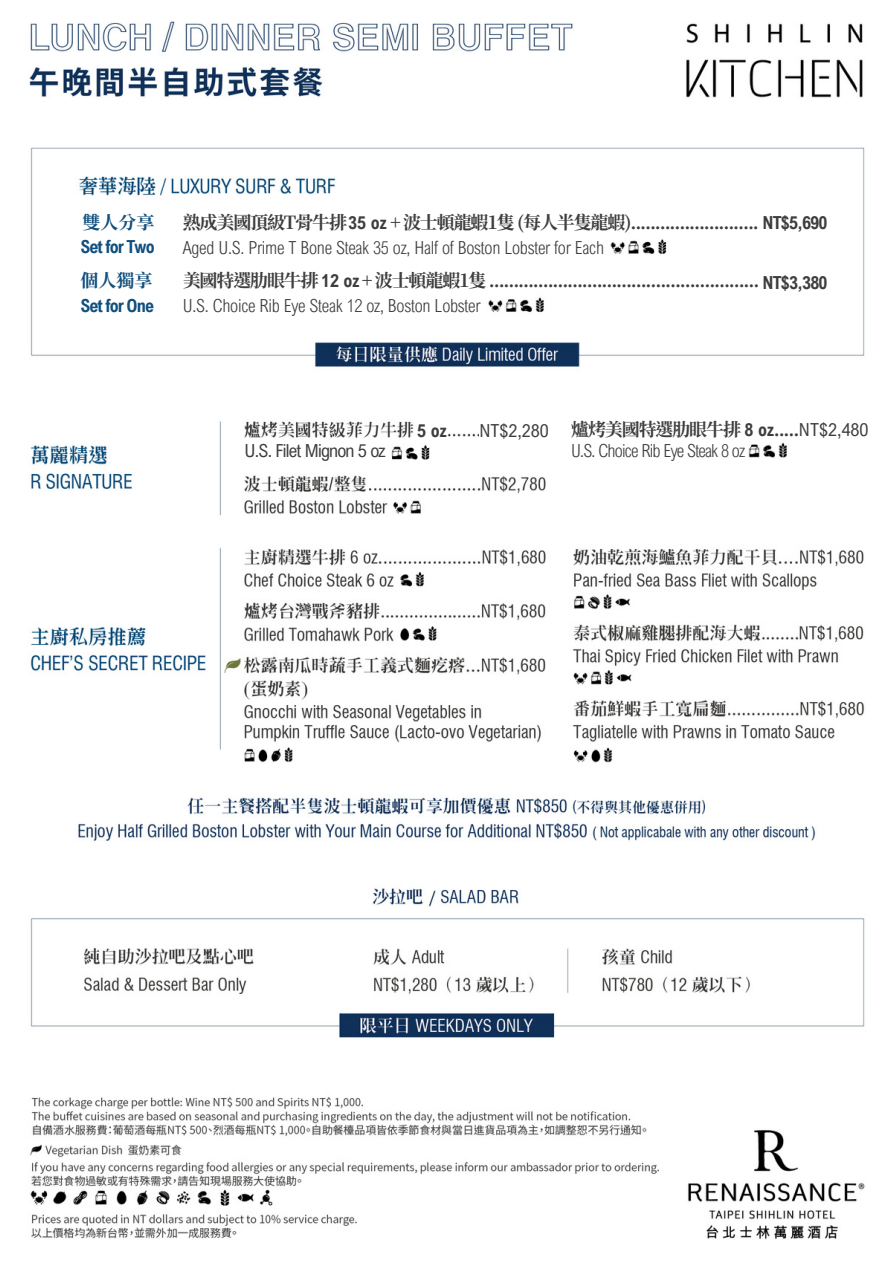
<style>
.page{position:relative;width:893px;height:1264px;background:#fff}
.page>*{position:absolute;margin:0;border:0;box-sizing:border-box;transform-origin:0 0}
.t1{font:700 18px "Source Han Serif SC";letter-spacing:-.065em;color:#3e3e3e}
.t2{font:300 18px "Arial Nova Cond";letter-spacing:-.015em;color:#3e3e3e}
.t3{font:18px "Arial Nova Cond";letter-spacing:-.045em;color:#3e3e3e}
.t4{font:300 18px "Arial Nova Cond";letter-spacing:-.045em;color:#3e3e3e}
.t5{font:700 18px "Arial Nova Cond";letter-spacing:-.05em;color:#104f7e}
.t6{font:700 18px "Arial Nova Cond";letter-spacing:-.05em;color:#3e3e3e}
.t7{font:700 18px "Source Han Serif SC";color:#104f7e}
.s1{font-family:"Arial Nova Cond"}
.s2{font-family:"Arial Nova Cond";font-weight:400}
</style>
<div class="page">
<img style="left:29px;top:21px;width:836px;height:1218px">
<div style="left:70px;top:206px;width:753px;height:115px;background:#fff"></div>
<div style="left:560px;top:414px;width:308px;height:55px;background:#fff"></div>
<div style="left:418px;top:418px;width:28px;height:23px;background:#fff"></div>
<div style="left:242px;top:442px;width:145px;height:23px;background:#fff"></div>
<img style="left:610px;top:239px;width:57px;height:15px">
<img style="left:488px;top:297px;width:56px;height:16px">
<img style="left:748px;top:442px;width:39px;height:16px">
<div style="left:479px;top:414px;width:66px;height:28px;background:#fff"></div>
<p class="t7" style="left:82px;top:208px;width:74px">雙人分享</p>
<h3 class="t1" style="left:183px;top:208px;width:646px">熟成美國頂級T骨牛排 <span class="s1">35 oz</span> + 波士頓龍蝦1隻 (每人半隻龍蝦).......................... <span class="s1">NT$5,690</span></h3>
<h3 class="t2" style="left:183px;top:236px;width:423px">Aged U.S. Prime T Bone Steak 35 oz, Half of Boston Lobster for Each</h3>
<p class="t1" style="left:183px;top:266px;width:578px">美國特選肋眼牛排 <span class="s1">12 oz</span> + 波士頓龍蝦1隻 .......................................................</p>
<p class="t2" style="left:183px;top:294px;width:299px">U.S. Choice Rib Eye Steak 12 oz, Boston Lobster</p>
<p class="t5" style="left:80px;top:236px;width:76px">Set for Two</p>
<p class="t7" style="left:80px;top:266px;width:74px">個人獨享</p>
<p class="t6" style="left:762px;top:271px;width:66px">NT$3,380</p>
<p class="t5" style="left:80px;top:294px;width:75px">Set for One</p>
<h1 class="t3" style="left:244px;top:439px;width:142px">U.S. Filet Mignon 5 oz</h1>
<h1 class="t6" style="left:417px;top:419px;width:31px">5 oz</h1>
<h2 class="t3" style="left:479px;top:419px;width:71px">NT$2,280</h2>
<p class="t1" style="left:571px;top:416px;width:299px">爐烤美國特選肋眼牛排 <span class="s1">8 oz</span>.....<span class="s2">NT$2,480</span></p>
<h3 class="t4" style="left:571px;top:439px;width:176px">U.S. Choice Rib Eye Steak 8 oz</h3>
</div>
